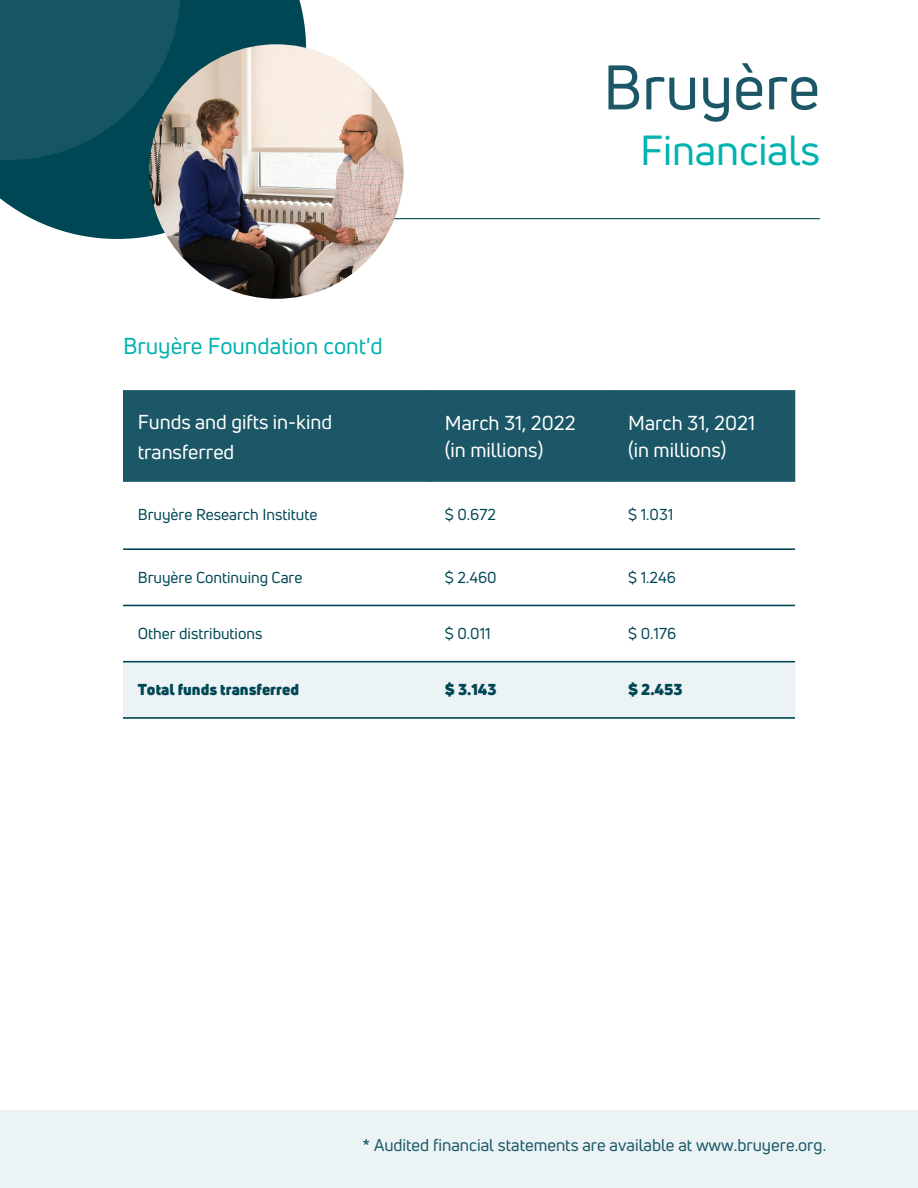
<style>
.page{position:relative;width:918px;height:1188px;background:#fff}
.page>*{position:absolute;margin:0;border:0;box-sizing:border-box;transform-origin:0 0}
.t1{font:61.5px "Uni Neue";color:#1b5766}
.t2{font:41.1px "Uni Neue";color:#00b2b0}
.t3{font:22.5px "Uni Neue";color:#00b2b0}
.t4{font:19.8px/27px "Uni Neue";color:#fff}
.t5{font:16.65px "Uni Neue";color:#1b5766}
.t6{font:15.45px "Uni Neue";color:#004755}
.t7{font:900 15.45px "Uni Neue";color:#004755}
</style>
<div class="page">
<svg style="left:0;top:0;width:306px;height:239px;background:#175764"></svg>
<svg style="left:0;top:0;width:181px;height:160px;background:#125360"></svg>
<hr style="left:353px;top:218px;width:467px;height:1px;background:#005059">
<img style="left:149px;top:44px;width:255px;height:255px;border-radius:50%">
<div style="left:123px;top:390px;width:672px;height:92px;background:#1b5766"></div>
<div style="left:123px;top:663px;width:672px;height:54px;background:#ebf3f4"></div>
<hr style="left:123px;top:548px;width:672px;height:2px;background:#004755">
<hr style="left:123px;top:605px;width:672px;height:1px;background:#004755">
<hr style="left:123px;top:661px;width:672px;height:2px;background:#004755">
<hr style="left:123px;top:717px;width:672px;height:2px;background:#004755">
<div style="left:0;top:1111px;width:918px;height:77px;background:#ebf3f4"></div>
<h3 class="t3" style="left:123px;top:331px;width:261px">Bruyère Foundation cont'd</h3>
<h1 class="t1" style="left:603px;top:45px;width:219px">Bruyère</h1>
<h2 class="t2" style="left:640px;top:122px;width:181px">Financials</h2>
<p class="t4" style="left:138px;top:406px;width:196px;line-height:30.3px">Funds and gifts in-kind transferred</p>
<p class="t4" style="left:445px;top:409px;width:132px">March 31, 2022 (in millions)</p>
<p class="t4" style="left:628px;top:409px;width:128px">March 31, 2021 (in millions)</p>
<p class="t6" style="left:138px;top:504px;width:181px">Bruyère Research Institute</p>
<p class="t6" style="left:445px;top:504px;width:53px">$ 0.672</p>
<p class="t6" style="left:628px;top:504px;width:47px">$ 1.031</p>
<p class="t6" style="left:138px;top:566px;width:166px">Bruyère Continuing Care</p>
<p class="t6" style="left:445px;top:566px;width:53px">$ 2.460</p>
<p class="t6" style="left:628px;top:566px;width:49px">$ 1.246</p>
<p class="t6" style="left:138px;top:623px;width:126px">Other distributions</p>
<p class="t6" style="left:445px;top:623px;width:47px">$ 0.011</p>
<p class="t6" style="left:628px;top:623px;width:50px">$ 0.176</p>
<p class="t7" style="left:138px;top:679px;width:163px">Total funds transferred</p>
<p class="t7" style="left:445px;top:679px;width:53px">$ 3.143</p>
<p class="t7" style="left:628px;top:679px;width:56px">$ 2.453</p>
<p class="t5" style="left:363px;top:1133px;width:465px">* Audited financial statements are available at www.bruyere.org.</p>
</div>
